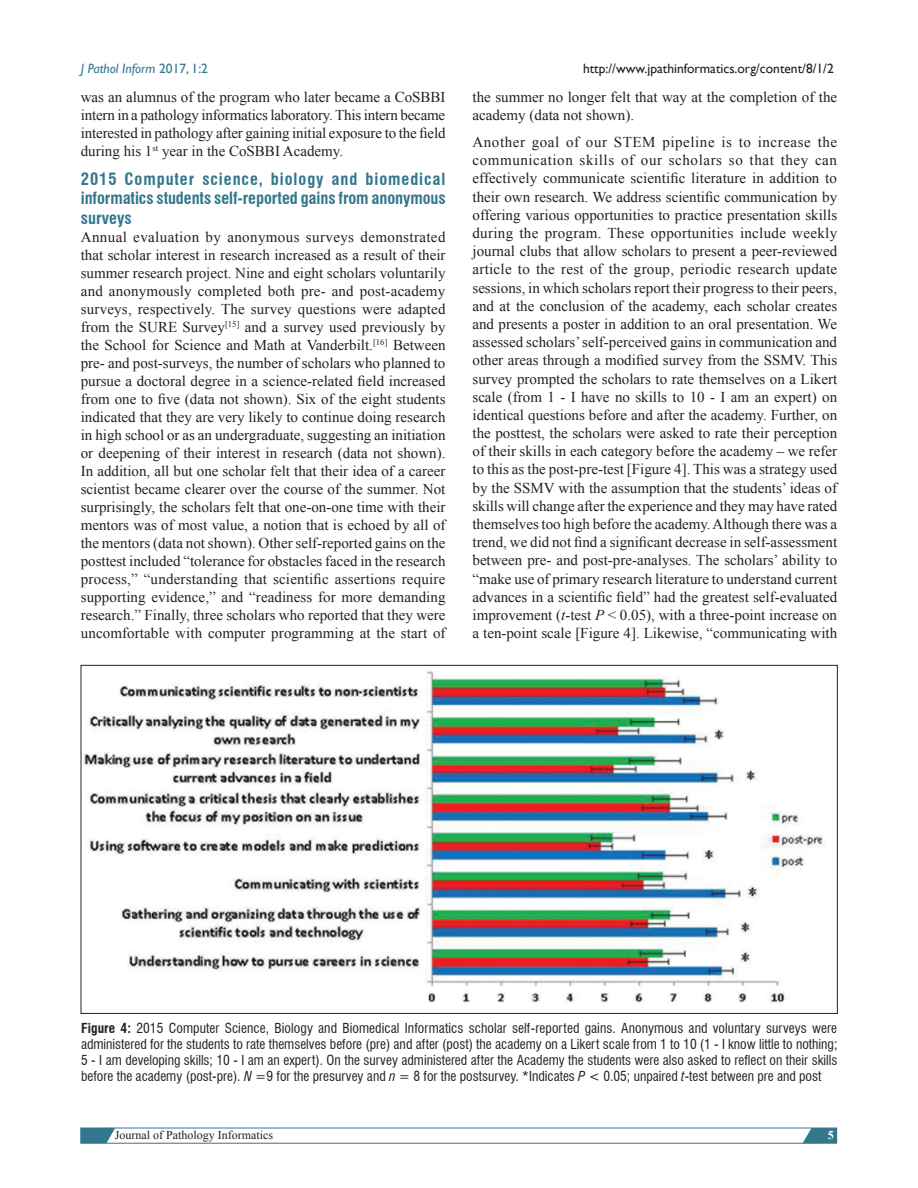
<style>
.page{position:relative;width:918px;height:1188px;background:#fff}
.page>*{position:absolute;margin:0;border:0;box-sizing:border-box;transform-origin:0 0}
.t1{font:700 condensed 16.5px/19.8px "Swiss 721 BT";letter-spacing:-.005em;color:#33778f;text-align:justify}
.TX{font:15px/18.1px "Times New Roman";color:#231f20;text-align:justify}
.FGC{font:condensed 13.5px/16.2px "Swiss 721 BT";color:#231f20;text-align:justify}
.t2{font:13.5px "Gill Sans";color:#231f20}
.t3{font:italic 13.5px "Gill Sans";color:#33778f}
.t4{font:12px "Times New Roman";color:#231f20}
.t5{font:700 12px "Times New Roman";color:#fff}
.s1{font-style:normal}
.s2{font-style:italic}
.s3{font-weight:700}
</style>
<div class="page">
<svg style="left:80px;top:1128px;width:758px;height:16px"></svg>
<img style="left:84px;top:671px;width:739px;height:332px">
<p class="t3" style="left:81px;top:61px;width:129px">J Pathol Inform <span class="s1">2017, 1:2</span></p>
<p class="t2" style="left:583px;top:61px;width:252px">http://www.jpathinformatics.org/content/8/1/2</p>
<p class="TX" style="left:81px;top:88px;width:366px">was an alumnus of the program who later became a CoSBBI intern in a pathology informatics laboratory. This intern became interested in pathology after gaining initial exposure to the field during his 1<sup>st</sup> year in the CoSBBI Academy.</p>
<h2 class="t1" style="left:81px;top:169px;width:366px">2015 Computer science, biology and biomedical informatics students self‑reported gains from anonymous surveys</h2>
<p class="TX" style="left:81px;top:228px;width:366px">Annual evaluation by anonymous surveys demonstrated that scholar interest in research increased as a result of their summer research project. Nine and eight scholars voluntarily and anonymously completed both pre‑ and post‑academy surveys, respectively. The survey questions were adapted from the SURE Survey<sup>[15]</sup> and a survey used previously by the School for Science and Math at Vanderbilt.<sup>[16]</sup> Between pre‑ and post‑surveys, the number of scholars who planned to pursue a doctoral degree in a science‑related field increased from one to five (data not shown). Six of the eight students indicated that they are very likely to continue doing research in high school or as an undergraduate, suggesting an initiation or deepening of their interest in research (data not shown).<br>In addition, all but one scholar felt that their idea of a career scientist became clearer over the course of the summer. Not surprisingly, the scholars felt that one‑on‑one time with their mentors was of most value, a notion that is echoed by all of the mentors (data not shown). Other self‑reported gains on the posttest included “tolerance for obstacles faced in the research process,” “understanding that scientific assertions require supporting evidence,” and “readiness for more demanding research.” Finally, three scholars who reported that they were uncomfortable with computer programming at the start of</p>
<p class="TX" style="left:472px;top:88px;width:366px">the summer no longer felt that way at the completion of the academy (data not shown).</p>
<p class="TX" style="left:472px;top:133px;width:366px">Another goal of our STEM pipeline is to increase the communication skills of our scholars so that they can effectively communicate scientific literature in addition to their own research. We address scientific communication by offering various opportunities to practice presentation skills during the program. These opportunities include weekly journal clubs that allow scholars to present a peer‑reviewed article to the rest of the group, periodic research update sessions, in which scholars report their progress to their peers, and at the conclusion of the academy, each scholar creates and presents a poster in addition to an oral presentation. We assessed scholars’ self‑perceived gains in communication and other areas through a modified survey from the SSMV. This survey prompted the scholars to rate themselves on a Likert scale (from 1 ‑ I have no skills to 10 ‑ I am an expert) on identical questions before and after the academy. Further, on the posttest, the scholars were asked to rate their perception of their skills in each category before the academy – we refer to this as the post-pre-test [Figure 4]. This was a strategy used by the SSMV with the assumption that the students’ ideas of skills will change after the experience and they may have rated themselves too high before the academy. Although there was a trend, we did not find a significant decrease in self‑assessment between pre‑ and post‑pre‑analyses. The scholars’ ability to “make use of primary research literature to understand current advances in a scientific field” had the greatest self‑evaluated improvement (<span class="s2">t‑</span>test <span class="s2">P</span> &lt; 0.05), with a three‑point increase on a ten‑point scale [Figure 4]. Likewise, “communicating with</p>
<p class="FGC" style="left:81px;top:1020px;width:758px"><span class="s3">Figure 4:</span> 2015 Computer Science, Biology and Biomedical Informatics scholar self‑reported gains. Anonymous and voluntary surveys were administered for the students to rate themselves before (pre) and after (post) the academy on a Likert scale from 1 to 10 (1 ‑ I know little to nothing; 5 ‑ I am developing skills; 10 ‑ I am an expert). On the survey administered after the Academy the students were also asked to reflect on their skills before the academy (post‑pre). <span class="s2">N</span> =9 for the presurvey and <span class="s2">n</span> = 8 for the postsurvey. *Indicates <span class="s2">P</span> &lt; 0.05; unpaired <span class="s2">t</span>‑test between pre and post</p>
<p class="t4" style="left:115px;top:1127px;width:160px">Journal of Pathology Informatics</p>
<p class="t5" style="left:828px;top:1127px;width:7px">5</p>
</div>
